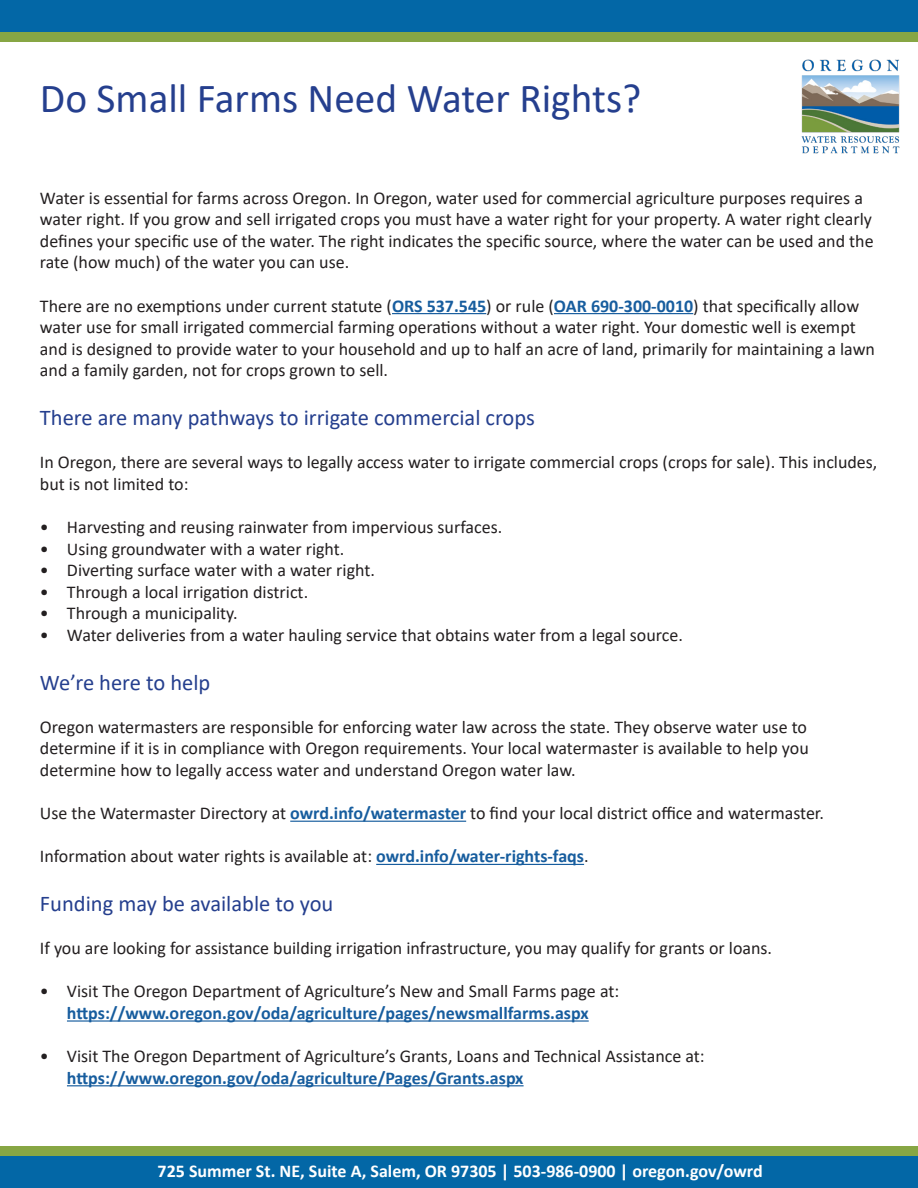
<style>
.page{position:relative;width:918px;height:1188px;background:#fff}
.page>*{position:absolute;margin:0;border:0;box-sizing:border-box;transform-origin:0 0}
.t1{font:41.4px "Calibri";color:#253f8e}
.t2{font:22.5px "Calibri";color:#253f8e}
.t3{font:18px/21.6px "Calibri";color:#231f20}
.t4{font:700 18px "Calibri";color:#fff}
.s1{font-weight:700;color:#175d9e}
</style>
<div class="page">
<img style="left:783px;top:41px;width:135px;height:113px">
<div style="left:0;top:1147px;width:918px;height:41px;background:#87a644"></div>
<div style="left:0;top:1156px;width:918px;height:32px;background:#0367a6"></div>
<div style="left:0;top:0;width:918px;height:41px;background:#87a644"></div>
<div style="left:0;top:0;width:918px;height:32px;background:#0367a6"></div>
<hr style="left:392px;top:313px;width:94px;height:1px;background:#175d9e">
<hr style="left:554px;top:313px;width:139px;height:1px;background:#175d9e">
<hr style="left:290px;top:821px;width:176px;height:1px;background:#175d9e">
<hr style="left:376px;top:864px;width:208px;height:1px;background:#175d9e">
<hr style="left:67px;top:1020px;width:522px;height:2px;background:#175d9e">
<hr style="left:67px;top:1085px;width:457px;height:1px;background:#175d9e">
<p class="t1" style="left:40px;top:70px;width:603px">Do Small Farms Need Water Rights?</p>
<p class="t3" style="left:40px;top:186px;width:835px">Water is essential for farms across Oregon. In Oregon, water used for commercial agriculture purposes requires a water right. If you grow and sell irrigated crops you must have a water right for your property. A water right clearly defines your specific use of the water. The right indicates the specific source, where the water can be used and the rate (how much) of the water you can use.</p>
<p class="t3" style="left:40px;top:294px;width:837px">There are no exemptions under current statute (<span class="s1">ORS 537.545</span>) or rule (<span class="s1">OAR 690-300-0010</span>) that specifically allow water use for small irrigated commercial farming operations without a water right. Your domestic well is exempt and is designed to provide water to your household and up to half an acre of land, primarily for maintaining a lawn and a family garden, not for crops grown to sell.</p>
<p class="t2" style="left:40px;top:402px;width:497px">There are many pathways to irrigate commercial crops</p>
<p class="t3" style="left:40px;top:451px;width:839px">In Oregon, there are several ways to legally access water to irrigate commercial crops (crops for sale). This includes, but is not limited to:</p>
<p class="t3" style="left:40px;top:516px;width:464px">• Harvesting and reusing rainwater from impervious surfaces.</p>
<p class="t3" style="left:40px;top:537px;width:306px">• Using groundwater with a water right.</p>
<p class="t3" style="left:40px;top:559px;width:337px">• Diverting surface water with a water right.</p>
<p class="t3" style="left:40px;top:581px;width:270px">• Through a local irrigation district.</p>
<p class="t3" style="left:40px;top:602px;width:199px">• Through a municipality.</p>
<p class="t3" style="left:40px;top:624px;width:645px">• Water deliveries from a water hauling service that obtains water from a legal source.</p>
<p class="t2" style="left:40px;top:666px;width:172px">We’re here to help</p>
<p class="t3" style="left:40px;top:716px;width:770px;text-align:justify">Oregon watermasters are responsible for enforcing water law across the state. They observe water use to determine if it is in compliance with Oregon requirements. Your local watermaster is available to help you determine how to legally access water and understand Oregon water law.</p>
<p class="t3" style="left:40px;top:802px;width:786px">Use the Watermaster Directory at <span class="s1">owrd.info/watermaster</span> to find your local district office and watermaster.</p>
<p class="t3" style="left:40px;top:845px;width:550px">Information about water rights is available at: <span class="s1">owrd.info/water-rights-faqs</span>.</p>
<p class="t2" style="left:40px;top:888px;width:295px">Funding may be available to you</p>
<p class="t3" style="left:40px;top:937px;width:734px">If you are looking for assistance building irrigation infrastructure, you may qualify for grants or loans.</p>
<p class="t3" style="left:40px;top:980px;width:581px;text-align:center">• Visit The Oregon Department of Agriculture’s New and Small Farms page at: <span class="s1">https://www.oregon.gov/oda/agriculture/pages/newsmallfarms.aspx</span></p>
<p class="t3" style="left:67px;top:1045px;width:639px;text-indent:-27px">• Visit The Oregon Department of Agriculture’s Grants, Loans and Technical Assistance at: <span class="s1">https://www.oregon.gov/oda/agriculture/Pages/Grants.aspx</span></p>
<p class="t4" style="left:158px;top:1158px;width:607px">725 Summer St. NE, Suite A, Salem, OR 97305 | 503-986-0900 | oregon.gov/owrd</p>
</div>
